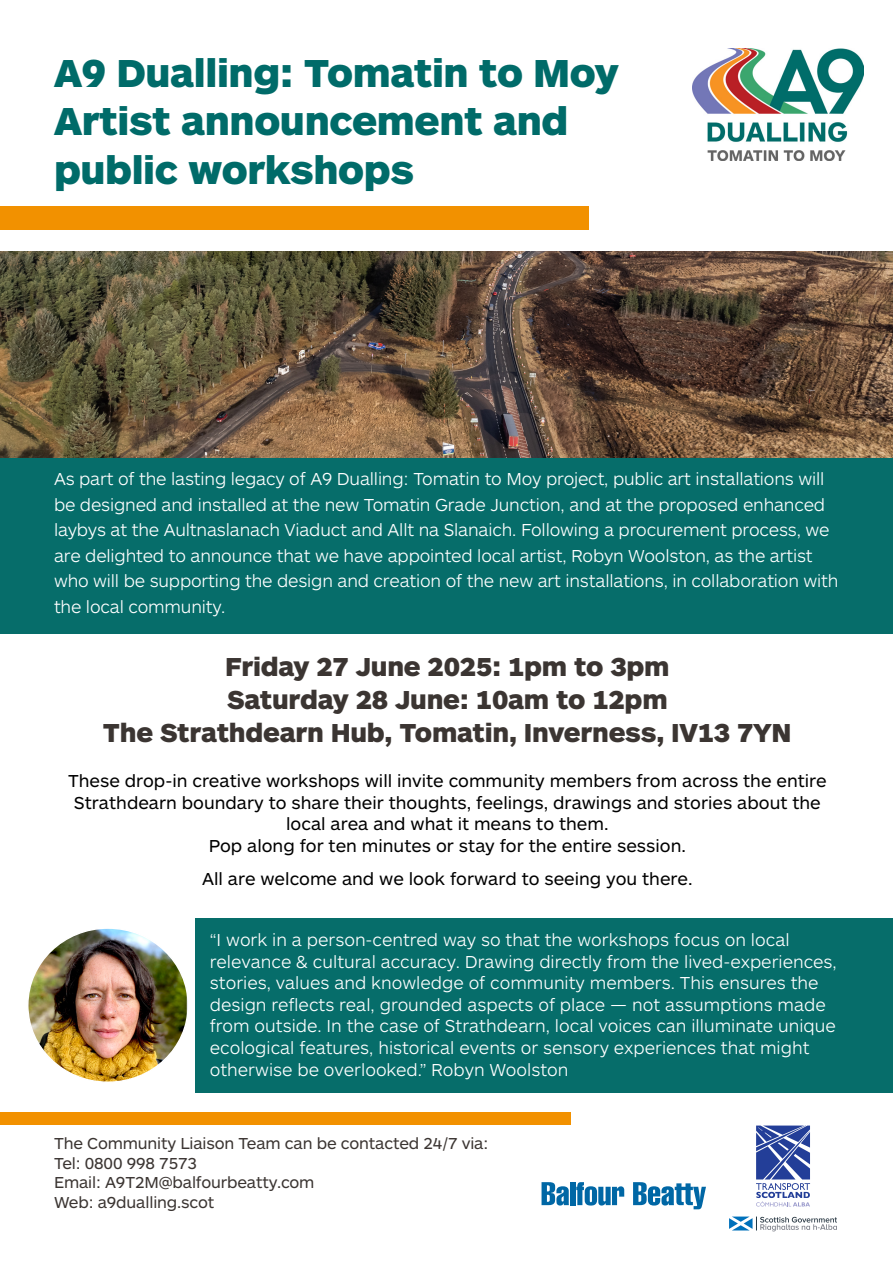
<style>
.page{position:relative;width:893px;height:1263px;background:#fff}
.page>*{position:absolute;margin:0;border:0;box-sizing:border-box;transform-origin:0 0}
.Body_Copy{font:900 40.5px/48.6px "ARS Maquette Pro";letter-spacing:-.01em;color:#006b69}
.Body_Copy-2{font:900 27px "ARS Maquette Pro";letter-spacing:-.01em;color:#3b3532}
.Body_Copy-3{font:300 18px/21.6px "ARS Maquette Pro";letter-spacing:-.01em;color:#fff}
.t1{font:18px/21.6px "ARS Maquette Pro";color:#000;text-align:center}
.Body_Copy-4{font:16.5px "ARS Maquette Pro";letter-spacing:-.01em;color:#3b3532}
</style>
<div class="page">
<img style="left:0;top:251px;width:893px;height:272px">
<div style="left:0;top:458px;width:892px;height:176px;background:#066d6a"></div>
<svg style="left:756px;top:1125px;width:54px;height:81px"></svg>
<svg style="left:729px;top:1216px;width:108px;height:15px"></svg>
<svg style="left:542px;top:1182px;width:27px;height:23px"></svg>
<div style="left:570px;top:1182px;width:5px;height:23px;background:#0067a5"></div>
<svg style="left:576px;top:1182px;width:48px;height:23px"></svg>
<svg style="left:633px;top:1182px;width:73px;height:27px"></svg>
<div style="left:196px;top:918px;width:697px;height:174px;background:#066d6a"></div>
<img style="left:30px;top:930px;width:156px;height:150px">
<div style="left:0;top:206px;width:589px;height:23px;background:#f29100"></div>
<img style="left:693px;top:49px;width:170px;height:111px">
<div style="left:0;top:1112px;width:571px;height:13px;background:#f29100"></div>
<p class="Body_Copy" style="left:54px;top:46px;width:566px">A9 Dualling: Tomatin to Moy</p>
<p class="Body_Copy" style="left:54px;top:95px;width:516px">Artist announcement and public workshops</p>
<p class="Body_Copy-3" style="left:54px;top:465px;width:786px;line-height:25.5px">As part of the lasting legacy of A9 Dualling: Tomatin to Moy project, public art installations will be designed and installed at the new Tomatin Grade Junction, and at the proposed enhanced laybys at the Aultnaslanach Viaduct and Allt na Slanaich. Following a procurement process, we are delighted to announce that we have appointed local artist, Robyn Woolston, as the artist who will be supporting the design and creation of the new art installations, in collaboration with the local community.</p>
<p class="Body_Copy-2" style="left:225px;top:649px;width:446px">Friday 27 June 2025: 1pm to 3pm</p>
<p class="Body_Copy-2" style="left:227px;top:682px;width:442px">Saturday 28 June: 10am to 12pm</p>
<p class="Body_Copy-2" style="left:103px;top:715px;width:690px">The Strathdearn Hub, Tomatin, Inverness, IV13 7YN</p>
<p class="t1" style="left:68px;top:769px;width:760px">These drop-in creative workshops will invite community members from across the entire<br>Strathdearn boundary to share their thoughts, feelings, drawings and stories about the local area and what it means to them.</p>
<p class="t1" style="left:209px;top:834px;width:479px">Pop along for ten minutes or stay for the entire session.</p>
<p class="t1" style="left:202px;top:867px;width:492px">All are welcome and we look forward to seeing you there.</p>
<p class="Body_Copy-3" style="left:210px;top:928px;width:628px">“I work in a person-centred way so that the workshops focus on local relevance &amp; cultural accuracy. Drawing directly from the lived-experiences, stories, values and knowledge of community members. This ensures the design reflects real, grounded aspects of place — not assumptions made from outside. In the case of Strathdearn, local voices can illuminate unique ecological features, historical events or sensory experiences that might otherwise be overlooked.” Robyn Woolston</p>
<p class="Body_Copy-4" style="left:54px;top:1133px;width:436px">The Community Liaison Team can be contacted 24/7 via:</p>
<p class="Body_Copy-4" style="left:54px;top:1152px;width:145px">Tel: 0800 998 7573</p>
<p class="Body_Copy-4" style="left:54px;top:1172px;width:262px">Email: A9T2M@balfourbeatty.com</p>
<p class="Body_Copy-4" style="left:54px;top:1191px;width:162px">Web: a9dualling.scot</p>
</div>
